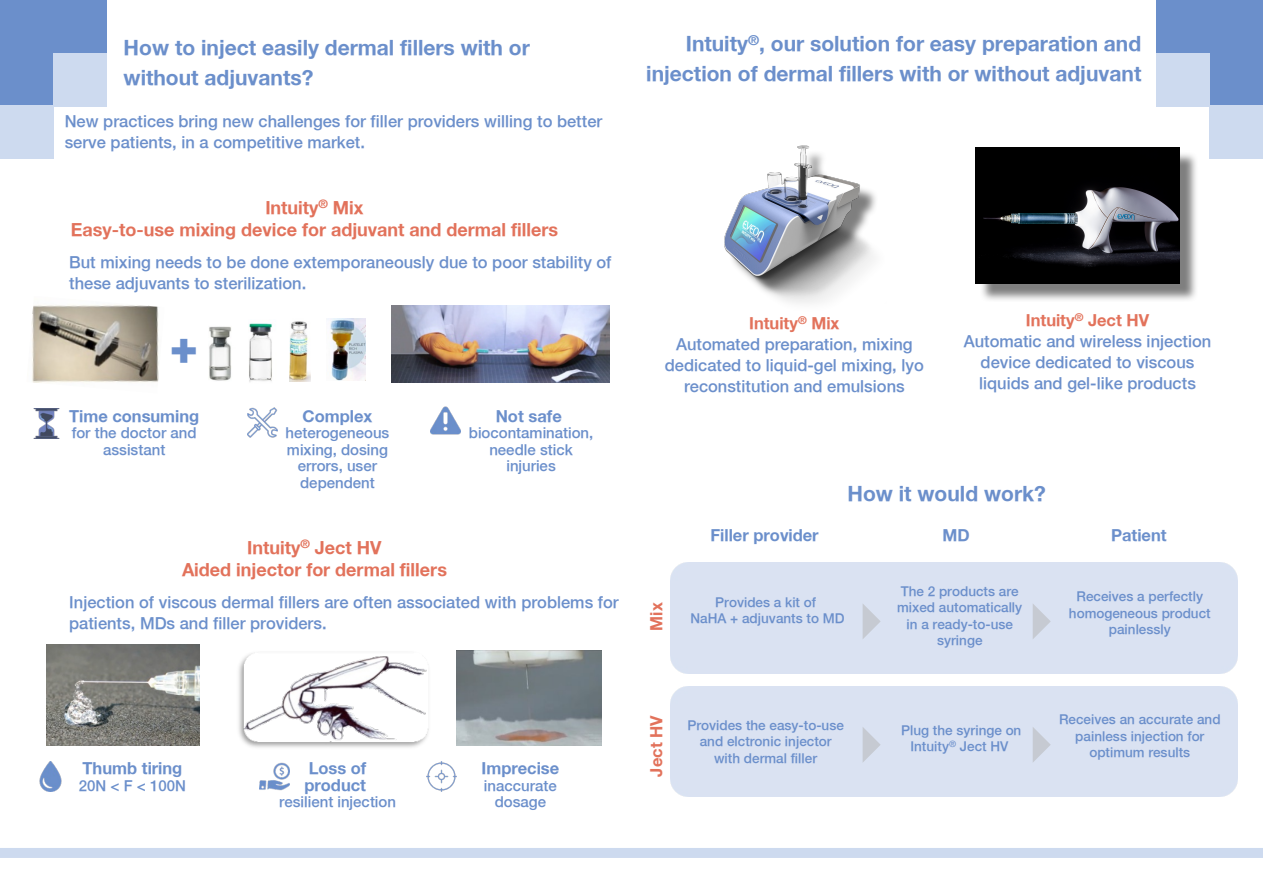
<style>
.page{position:relative;width:1263px;height:893px;background:#fff}
.page>*{position:absolute;margin:0;border:0;box-sizing:border-box;transform-origin:0 0}
.t1{font:900 45px "Arial";color:#6b8fcb}
.t2{font:700 21px/30px "Helvetica Neue";color:#6b8fcb}
.t3{font:700 18px/22.5px "Helvetica Neue";color:#e2725b;text-align:center}
.t4{font:500 16.5px/21px "Helvetica Neue";color:#6b8fcb}
.t5{font:700 16.5px/16.5px "Helvetica Neue";color:#6b8fcb}
.t6{font:700 16.5px "Helvetica Neue";color:#e2725b}
.t7{font:500 15px/16.5px "Helvetica Neue";color:#6b8fcb;text-align:center}
.t8{font:500 13.5px/16.5px "Helvetica Neue";color:#6b8fcb;text-align:center}
.s1{font-weight:700;color:#e2725b}
</style>
<div class="page">
<div style="left:1157px;top:0;width:106px;height:106px;background:#6b8fcb"></div>
<div style="left:1210px;top:106px;width:53px;height:53px;background:#cddaef"></div>
<div style="left:1157px;top:53px;width:53px;height:53px;background:#cddaef"></div>
<div style="left:0;top:0;width:106px;height:106px;background:#6b8fcb"></div>
<div style="left:0;top:106px;width:53px;height:53px;background:#cddaef"></div>
<div style="left:53px;top:53px;width:53px;height:53px;background:#cddaef"></div>
<div style="left:0;top:848px;width:1263px;height:10px;background:#cddaef"></div>
<img style="left:430px;top:406px;width:30px;height:29px">
<img style="left:427px;top:762px;width:29px;height:29px">
<img style="left:33px;top:409px;width:27px;height:30px">
<img style="left:39px;top:762px;width:23px;height:29px">
<svg style="left:980px;top:151px;width:216px;height:149px;background:#a0a0a0"></svg>
<img style="left:976px;top:147px;width:203px;height:136px">
<img style="left:247px;top:408px;width:30px;height:30px">
<img style="left:259px;top:762px;width:30px;height:29px">
<svg style="left:844px;top:603px;width:37px;height:36px"></svg>
<svg style="left:1015px;top:603px;width:36px;height:36px"></svg>
<img style="left:32px;top:305px;width:127px;height:78px">
<img style="left:209px;top:326px;width:22px;height:55px">
<img style="left:249px;top:323px;width:24px;height:59px">
<img style="left:289px;top:321px;width:21px;height:60px">
<img style="left:327px;top:319px;width:38px;height:61px">
<img style="left:392px;top:306px;width:217px;height:76px">
<img style="left:46px;top:645px;width:153px;height:100px">
<img style="left:238px;top:652px;width:191px;height:96px">
<img style="left:456px;top:651px;width:145px;height:95px">
<img style="left:724px;top:145px;width:152px;height:158px">
<svg style="left:844px;top:727px;width:37px;height:36px"></svg>
<svg style="left:1015px;top:727px;width:36px;height:36px"></svg>
<p class="t2" style="left:124px;top:32px;width:408px">How to inject easily dermal fillers with or without adjuvants?</p>
<p class="t2" style="left:646px;top:28px;width:497px;text-align:right">Intuity<sup>®</sup>, our solution for easy preparation and injection of dermal fillers with or without adjuvant</p>
<p class="t4" style="left:65px;top:111px;width:539px">New practices bring new challenges for filler providers willing to better serve patients, in a competitive market.</p>
<p class="t3" style="left:71px;top:196px;width:489px">Intuity<sup>®</sup> Mix<br>Easy‐to‐use mixing device for adjuvant and dermal fillers</p>
<p class="t4" style="left:69px;top:251px;width:544px">But mixing needs to be done extemporaneously due to poor stability of these adjuvants to sterilization.</p>
<h1 class="t1" style="left:169px;top:318px;width:31px">+</h1>
<p class="t5" style="left:69px;top:407px;width:132px">Time consuming</p>
<p class="t7" style="left:72px;top:424px;width:126px">for the doctor and assistant</p>
<p class="t5" style="left:303px;top:407px;width:71px">Complex</p>
<p class="t7" style="left:286px;top:425px;width:105px">heterogeneous mixing, dosing errors, user dependent</p>
<p class="t5" style="left:496px;top:407px;width:68px">Not safe</p>
<p class="t7" style="left:469px;top:424px;width:126px">biocontamination, needle stick injuries</p>
<p class="t3" style="left:182px;top:536px;width:266px">Intuity<sup>®</sup> Ject HV<br>Aided injector for dermal fillers</p>
<p class="t4" style="left:69px;top:591px;width:551px">Injection of viscous dermal fillers are often associated with problems for patients, MDs and filler providers.</p>
<p class="t5" style="left:83px;top:760px;width:101px">Thumb tiring</p>
<p class="t7" style="left:79px;top:777px;width:109px">20N &lt; F &lt; 100N</p>
<p class="t5" style="left:304px;top:760px;width:63px">Loss of product</p>
<p class="t7" style="left:279px;top:794px;width:118px">resilient injection</p>
<p class="t5" style="left:482px;top:760px;width:79px">Imprecise</p>
<p class="t7" style="left:484px;top:777px;width:74px">inaccurate dosage</p>
<p class="t4" style="left:665px;top:313px;width:260px;text-align:center"><span class="s1">Intuity</span><sup>®</sup> <span class="s1">Mix<br></span>Automated preparation, mixing dedicated to liquid‐gel mixing, lyo reconstitution and emulsions</p>
<p class="t4" style="left:964px;top:309px;width:249px;text-align:center"><span class="s1">Intuity</span><sup>®</sup> <span class="s1">Ject HV<br></span>Automatic and wireless injection device dedicated to viscous liquids and gel‐like products</p>
<p class="t2" style="left:847px;top:478px;width:200px">How it would work?</p>
<p class="t6" style="left:646px;top:630px;width:30px;rotate:-90deg">Mix</p>
<p class="t5" style="left:710px;top:527px;width:110px">Filler provider</p>
<p class="t5" style="left:942px;top:527px;width:29px">MD</p>
<p class="t5" style="left:1111px;top:527px;width:57px">Patient</p>
<p class="t8" style="left:690px;top:593px;width:156px">Provides a kit of<br>NaHA + adjuvants to MD</p>
<p class="t8" style="left:897px;top:583px;width:127px">The 2 products are mixed automatically in a ready‐to‐use syringe</p>
<p class="t8" style="left:1069px;top:588px;width:143px">Receives a perfectly homogeneous product painlessly</p>
<p class="t6" style="left:646px;top:776px;width:63px;rotate:-90deg">Ject HV</p>
<p class="t8" style="left:687px;top:717px;width:158px">Provides the easy‐to‐use and elctronic injector with dermal filler</p>
<p class="t8" style="left:901px;top:722px;width:122px">Plug the syringe on<br>Intuity<sup>®</sup> Ject HV</p>
<p class="t8" style="left:1059px;top:711px;width:163px">Receives an accurate and painless injection for optimum results</p>
</div>
